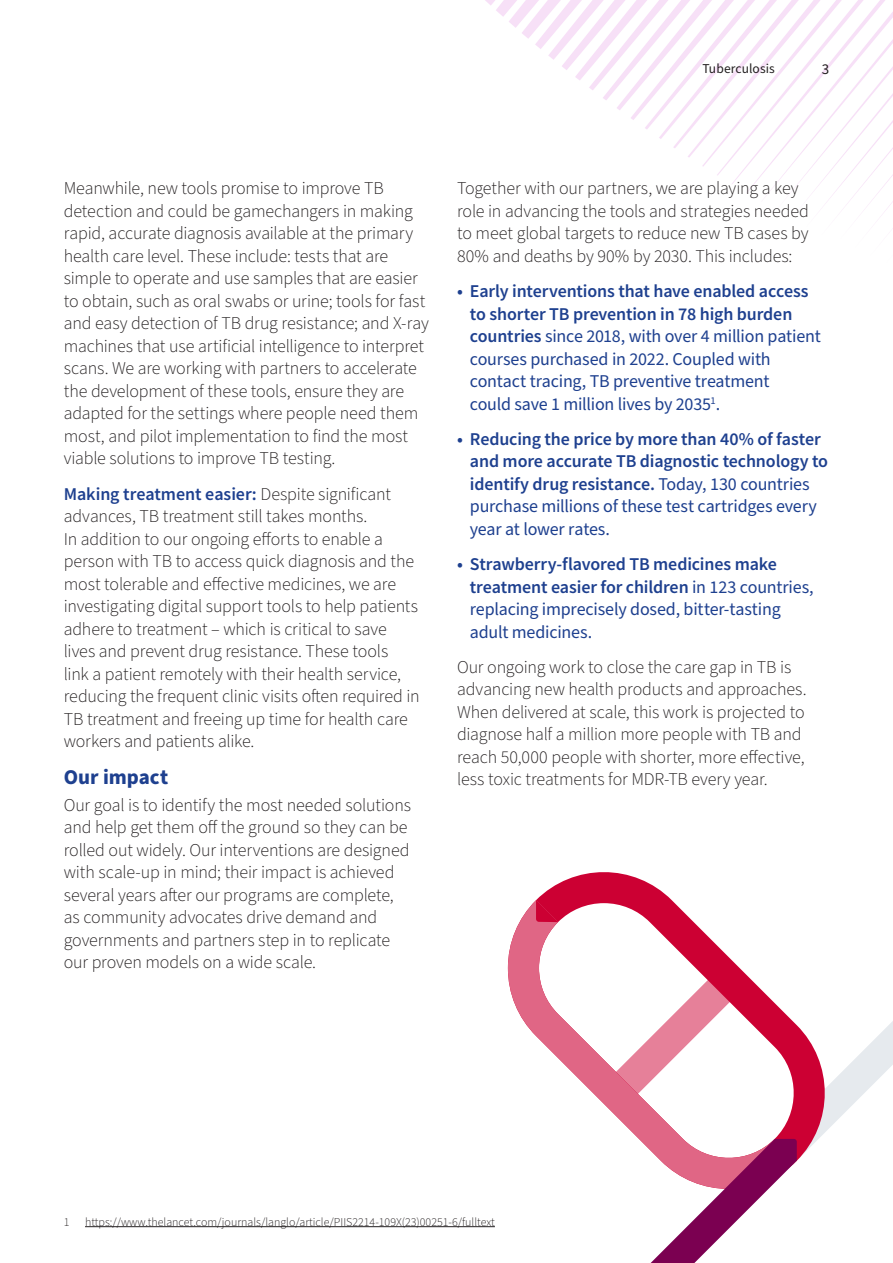
<style>
.page{position:relative;width:893px;height:1263px;background:#fff}
.page>*{position:absolute;margin:0;border:0;box-sizing:border-box;transform-origin:0 0}
.Subheading{font:700 21px "Source Sans Pro";color:#1e408f}
.Body_Copy_12pt{font:300 18px/22.5px "Source Sans Pro";letter-spacing:-.01em;color:#231f20}
.t1{font:18px/22.5px "Source Sans Pro";letter-spacing:-.015em;color:#1e408f}
.t2{font:600 18px/22.5px "Source Sans Pro";letter-spacing:-.01em;color:#1e408f}
.t3{font:15px "Source Sans Pro";color:#231f20}
.t4{font:13.5px "Source Sans Pro";letter-spacing:.005em;color:#231f20}
.FOOTNOTE{font:300 12px "Source Sans Pro";color:#231f20}
.s1{font-weight:600;color:#1e408f}
.s2{font-weight:600}
.s3{font-weight:400}
</style>
<div class="page">
<svg style="left:863px;top:0;width:26px;height:222px"></svg>
<svg style="left:839px;top:0;width:24px;height:216px"></svg>
<svg style="left:813px;top:0;width:26px;height:209px"></svg>
<svg style="left:788px;top:0;width:25px;height:198px"></svg>
<svg style="left:762px;top:0;width:26px;height:197px"></svg>
<svg style="left:738px;top:0;width:24px;height:193px"></svg>
<svg style="left:713px;top:0;width:25px;height:184px"></svg>
<svg style="left:687px;top:0;width:26px;height:167px"></svg>
<svg style="left:661px;top:0;width:26px;height:148px"></svg>
<svg style="left:637px;top:0;width:24px;height:139px"></svg>
<svg style="left:485px;top:0;width:152px;height:120px"></svg>
<hr style="left:85px;top:1226px;width:410px;height:1px;background:#231f20">
<svg style="left:536px;top:872px;width:136px;height:28px;fill:#c03"></svg>
<svg style="left:508px;top:900px;width:235px;height:71px"></svg>
<svg style="left:508px;top:971px;width:385px;height:292px"></svg>
<svg style="left:536px;top:900px;width:22px;height:22px"></svg>
<p class="t4" style="left:702px;top:60px;width:74px">Tuberculosis</p>
<p class="t3" style="left:822px;top:59px;width:9px">3</p>
<p class="Body_Copy_12pt" style="left:64px;top:178px;width:367px">Meanwhile, new tools promise to improve TB detection and could be gamechangers in making rapid, accurate diagnosis available at the primary health care level. These include: tests that are simple to operate and use samples that are easier to obtain, such as oral swabs or urine; tools for fast and easy detection of TB drug resistance; and X-ray machines that use artificial intelligence to interpret scans. We are working with partners to accelerate the development of these tools, ensure they are adapted for the settings where people need them most, and pilot implementation to find the most viable solutions to improve TB testing.</p>
<p class="Body_Copy_12pt" style="left:64px;top:483px;width:357px"><span class="s1">Making treatment easier:</span> Despite significant advances, TB treatment still takes months.<br>In addition to our ongoing efforts to enable a person with TB to access quick diagnosis and the most tolerable and effective medicines, we are investigating digital support tools to help patients adhere to treatment – which is critical to save lives and prevent drug resistance. These tools<br>link a patient remotely with their health service, reducing the frequent clinic visits often required in TB treatment and freeing up time for health care workers and patients alike.</p>
<p class="Subheading" style="left:64px;top:763px;width:106px">Our impact</p>
<p class="Body_Copy_12pt" style="left:64px;top:794px;width:349px">Our goal is to identify the most needed solutions and help get them off the ground so they can be rolled out widely. Our interventions are designed with scale-up in mind; their impact is achieved several years after our programs are complete, as community advocates drive demand and governments and partners step in to replicate our proven models on a wide scale.</p>
<p class="Body_Copy_12pt" style="left:457px;top:178px;width:353px">Together with our partners, we are playing a key role in advancing the tools and strategies needed to meet global targets to reduce new TB cases by 80% and deaths by 90% by 2030. This includes:</p>
<p class="t1" style="left:470px;top:280px;width:352px;text-indent:-13px"><span class="s2">• Early interventions that have enabled access to shorter TB prevention in 78 high burden countries</span> since 2018, with over 4 million patient courses purchased in 2022. Coupled with contact tracing, TB preventive treatment<br>could save 1 million lives by 2035<sup>1</sup>.</p>
<p class="t2" style="left:470px;top:427px;width:360px;text-indent:-13px">• Reducing the price by more than 40% of faster and more accurate TB diagnostic technology to identify drug resistance. <span class="s3">Today, 130 countries purchase millions of these test cartridges every year at lower rates.</span></p>
<p class="t1" style="left:470px;top:553px;width:345px;text-indent:-13px"><span class="s2">• Strawberry-flavored TB medicines make treatment easier for children</span> in 123 countries, replacing imprecisely dosed, bitter-tasting adult medicines.</p>
<p class="Body_Copy_12pt" style="left:457px;top:656px;width:351px">Our ongoing work to close the care gap in TB is advancing new health products and approaches.<br>When delivered at scale, this work is projected to diagnose half a million more people with TB and reach 50,000 people with shorter, more effective, less toxic treatments for MDR-TB every year.</p>
<p class="FOOTNOTE" style="left:64px;top:1214px;width:7px">1</p>
<p class="FOOTNOTE" style="left:85px;top:1214px;width:411px">https://www.thelancet.com/journals/langlo/article/PIIS2214-109X(23)00251-6/fulltext</p>
</div>
